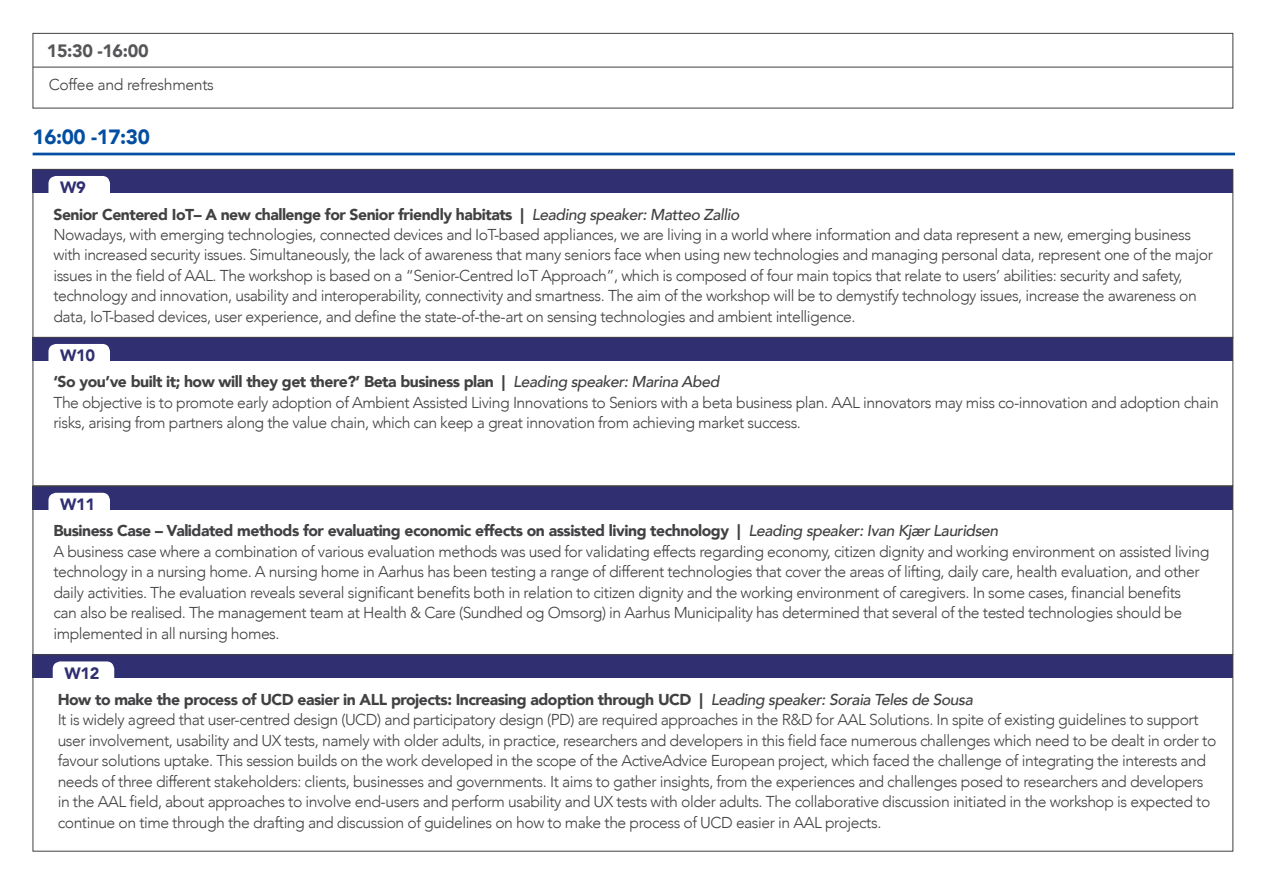
<style>
.page{position:relative;width:1263px;height:893px;background:#fff}
.page>*{position:absolute;margin:0;border:0;box-sizing:border-box;transform-origin:0 0}
.t1{font:900 20.55px "Avenir";letter-spacing:-.02em;color:#034ea2}
.t2{font:900 17.85px "Avenir";letter-spacing:-.02em;color:#565659}
.t3{font:900 16.35px "Avenir";letter-spacing:-.02em;color:#302f72}
.t4{font:300 15.75px/20.4px "Avenir";letter-spacing:-.03em;color:#414042}
.s1{font-weight:900}
.s2{font-weight:500;font-style:italic}
</style>
<div class="page">
<div style="left:33px;top:486px;width:1200px;height:23px;background:#302f72"></div>
<div style="left:48px;top:493px;width:62px;height:35px;background:#fff;border-radius:8px"></div>
<div style="left:33px;top:486px;width:1200px;height:169px;border:1px solid #414042"></div>
<div style="left:33px;top:654px;width:1200px;height:24px;background:#302f72"></div>
<div style="left:53px;top:661px;width:61px;height:35px;background:#fff;border-radius:8px"></div>
<div style="left:33px;top:654px;width:1200px;height:197px;border:1px solid #414042"></div>
<hr style="left:33px;top:153px;width:1202px;height:2px;background:#034ea2">
<div style="left:33px;top:169px;width:1200px;height:23px;background:#302f72"></div>
<div style="left:48px;top:176px;width:62px;height:35px;background:#fff;border-radius:8px"></div>
<div style="left:33px;top:169px;width:1200px;height:169px;border:1px solid #414042"></div>
<div style="left:33px;top:337px;width:1200px;height:23px;background:#302f72"></div>
<div style="left:48px;top:344px;width:62px;height:35px;background:#fff;border-radius:8px"></div>
<div style="left:33px;top:337px;width:1200px;height:149px;border:1px solid #414042"></div>
<div style="left:33px;top:33px;width:1200px;height:75px;border:1px solid #414042"></div>
<hr style="left:33px;top:67px;width:1200px;height:1px;background:#414042">
<p class="t2" style="left:47px;top:35px;width:103px">15:30 -16:00</p>
<p class="t4" style="left:49px;top:75px;width:167px">Coffee and refreshments</p>
<h1 class="t1" style="left:33px;top:119px;width:119px">16:00 -17:30</h1>
<p class="t3" style="left:60px;top:174px;width:27px">W9</p>
<p class="t4" style="left:53px;top:204px;width:1161px"><span class="s1">Senior Centered IoT– A new challenge for Senior friendly habitats |</span> <span class="s2">Leading speaker: Matteo Zallio<br></span>Nowadays, with emerging technologies, connected devices and IoT-based appliances, we are living in a world where information and data represent a new, emerging business with increased security issues. Simultaneously, the lack of awareness that many seniors face when using new technologies and managing personal data, represent one of the major issues in the field of AAL. The workshop is based on a “Senior-Centred IoT Approach”, which is composed of four main topics that relate to users’ abilities: security and safety, technology and innovation, usability and interoperability, connectivity and smartness. The aim of the workshop will be to demystify technology issues, increase the awareness on data, IoT-based devices, user experience, and define the state-of-the-art on sensing technologies and ambient intelligence.</p>
<p class="t3" style="left:60px;top:342px;width:37px">W10</p>
<p class="t4" style="left:53px;top:372px;width:1167px"><span class="s1">‘So you’ve built it; how will they get there?’ Beta business plan |</span> <span class="s2">Leading speaker: Marina Abed<br></span>The objective is to promote early adoption of Ambient Assisted Living Innovations to Seniors with a beta business plan. AAL innovators may miss co-innovation and adoption chain risks, arising from partners along the value chain, which can keep a great innovation from achieving market success.</p>
<p class="t3" style="left:60px;top:490px;width:37px">W11</p>
<p class="t4" style="left:53px;top:521px;width:1157px"><span class="s1">Business Case – Validated methods for evaluating economic effects on assisted living technology |</span> <span class="s2">Leading speaker: Ivan Kjær Lauridsen<br></span>A business case where a combination of various evaluation methods was used for validating effects regarding economy, citizen dignity and working environment on assisted living technology in a nursing home. A nursing home in Aarhus has been testing a range of different technologies that cover the areas of lifting, daily care, health evaluation, and other daily activities. The evaluation reveals several significant benefits both in relation to citizen dignity and the working environment of caregivers. In some cases, financial benefits<br>can also be realised. The management team at Health &amp; Care (Sundhed og Omsorg) in Aarhus Municipality has determined that several of the tested technologies should be implemented in all nursing homes.</p>
<p class="t3" style="left:64px;top:659px;width:37px">W12</p>
<p class="t4" style="left:58px;top:689px;width:1160px"><span class="s1">How to make the process of UCD easier in ALL projects: Increasing adoption through UCD |</span> <span class="s2">Leading speaker: Soraia Teles de Sousa<br></span>It is widely agreed that user-centred design (UCD) and participatory design (PD) are required approaches in the R&amp;D for AAL Solutions. In spite of existing guidelines to support user involvement, usability and UX tests, namely with older adults, in practice, researchers and developers in this field face numerous challenges which need to be dealt in order to favour solutions uptake. This session builds on the work developed in the scope of the ActiveAdvice European project, which faced the challenge of integrating the interests and needs of three different stakeholders: clients, businesses and governments. It aims to gather insights, from the experiences and challenges posed to researchers and developers in the AAL field, about approaches to involve end-users and perform usability and UX tests with older adults. The collaborative discussion initiated in the workshop is expected to continue on time through the drafting and discussion of guidelines on how to make the process of UCD easier in AAL projects.</p>
</div>
